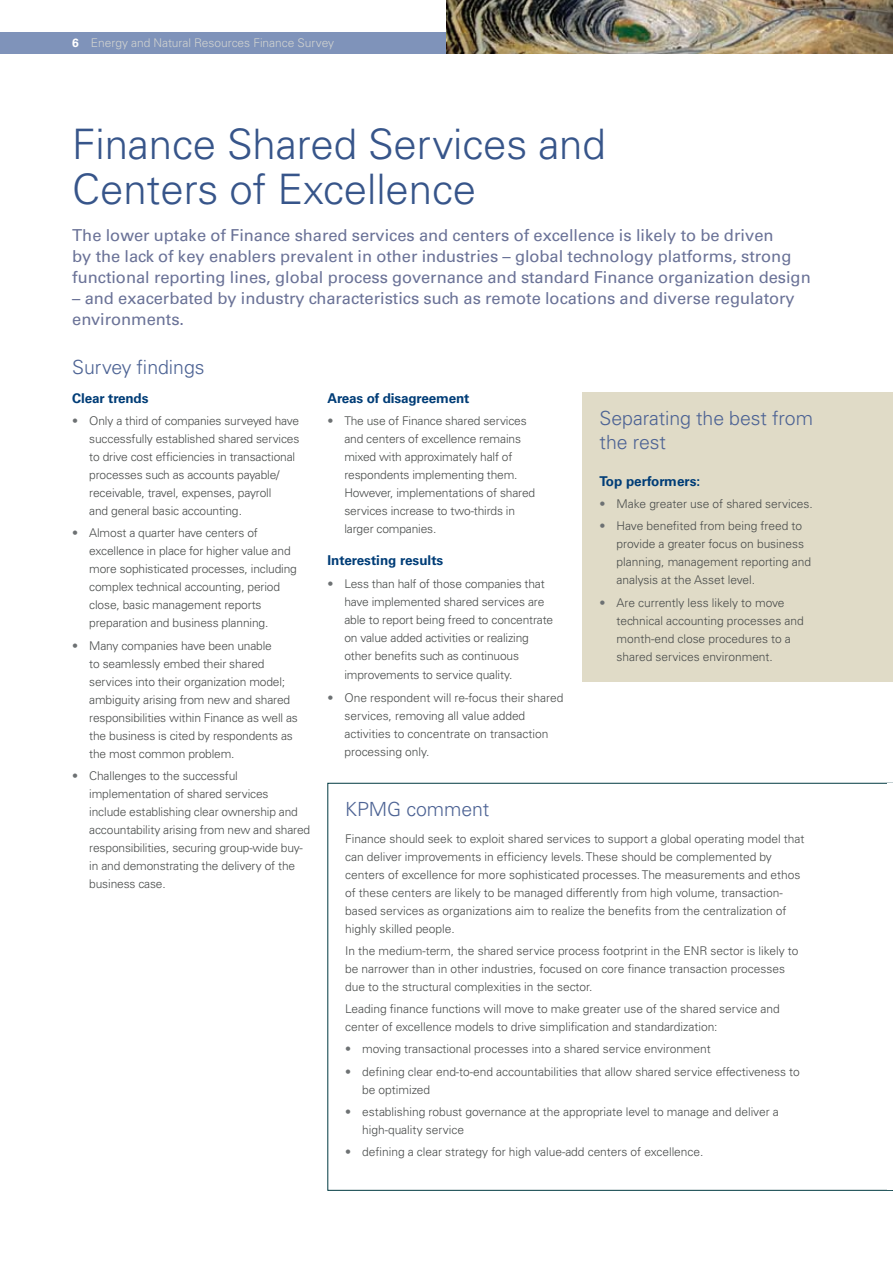
<style>
.page{position:relative;width:893px;height:1263px;background:#fff}
.page>*{position:absolute;margin:0;border:0;box-sizing:border-box;transform-origin:0 0}
.t1{font:300 42px/45px "Univers";letter-spacing:-.005em;color:#37558a}
.t2{font:300 19.5px/24px "Univers";letter-spacing:-.005em;color:#4d6394}
.t3{font:16.5px/21px "Univers";letter-spacing:-.005em;color:#6a7297}
.t4{font:700 13.5px "Univers";letter-spacing:-.01em;color:#003d77}
.t5{font:300 12px/18px "Univers";letter-spacing:-.005em;color:#494c4b}
.t6{font:300 12px "Univers";letter-spacing:-.005em;color:#d0d2d0}
.t7{font:300 12px/22.2px "Univers";color:#6d7173}
</style>
<div class="page">
<div style="left:0;top:32px;width:446px;height:21px;background:#7f93ba"></div>
<img style="left:446px;top:0;width:447px;height:53px">
<div style="left:583px;top:393px;width:310px;height:289px;background:#e0dbc7"></div>
<p class="t6" style="left:91px;top:36px;width:245px">Energy and Natural Resources Finance Survey</p>
<h1 class="t1" style="left:72px;top:121px;width:535px">Finance Shared Services and<br>Centers of Excellence</h1>
<p class="t3" style="left:72px;top:225px;width:740px">The lower uptake of Finance shared services and centers of excellence is likely to be driven<br>by the lack of key enablers prevalent in other industries – global technology platforms, strong functional reporting lines, global process governance and standard Finance organization design</p>
<h3 class="t3" style="left:72px;top:288px;width:724px">– and exacerbated by industry characteristics such as remote locations and diverse regulatory environments.</h3>
<h2 class="t2" style="left:72px;top:355px;width:134px">Survey findings</h2>
<p class="t4" style="left:72px;top:390px;width:78px">Clear trends</p>
<p class="t5" style="left:89px;top:412px;width:212px">Only a third of companies surveyed have successfully established shared services to drive cost efficiencies in transactional processes such as accounts payable/ receivable, travel, expenses, payroll<br>and general basic accounting.</p>
<p class="t5" style="left:89px;top:524px;width:209px">Almost a quarter have centers of excellence in place for higher value and more sophisticated processes, including complex technical accounting, period close, basic management reports preparation and business planning.</p>
<p class="t5" style="left:89px;top:636px;width:210px">Many companies have been unable<br>to seamlessly embed their shared services into their organization model; ambiguity arising from new and shared responsibilities within Finance as well as the business is cited by respondents as the most common problem.</p>
<p class="t5" style="left:89px;top:767px;width:222px">Challenges to the successful implementation of shared services<br>include establishing clear ownership and accountability arising from new and shared responsibilities, securing group-wide buy&shy;in and demonstrating the delivery of the business case.</p>
<p class="t7" style="left:72px;top:410px;width:7px">•</p>
<p class="t7" style="left:72px;top:522px;width:7px">•</p>
<p class="t7" style="left:72px;top:634px;width:7px">•</p>
<p class="t7" style="left:72px;top:765px;width:7px">•</p>
<p class="t4" style="left:327px;top:390px;width:144px">Areas of disagreement</p>
<p class="t5" style="left:344px;top:412px;width:192px">The use of Finance shared services and centers of excellence remains mixed with approximately half of respondents implementing them.<br>However, implementations of shared services increase to two-thirds in larger companies.</p>
<p class="t4" style="left:327px;top:553px;width:117px">Interesting results</p>
<p class="t5" style="left:344px;top:574px;width:210px">Less than half of those companies that have implemented shared services are able to report being freed to concentrate on value added activities or realizing other benefits such as continuous</p>
<p class="t5" style="left:344px;top:664px;width:220px;line-height:22.2px">improvements to service quality.<br>One respondent will re-focus their shared</p>
<p class="t5" style="left:344px;top:706px;width:205px">services, removing all value added activities to concentrate on transaction processing only.</p>
<p class="t7" style="left:327px;top:410px;width:7px">•</p>
<p class="t7" style="left:327px;top:572px;width:7px">•</p>
<p class="t7" style="left:327px;top:686px;width:7px">•</p>
<h2 class="t2" style="left:600px;top:406px;width:215px">Separating the best from the rest</h2>
<p class="t4" style="left:600px;top:473px;width:102px">Top performers:</p>
<p class="t5" style="left:617px;top:493px;width:198px;line-height:22.2px">Make greater use of shared services.<br>Have benefited from being freed to</p>
<p class="t5" style="left:617px;top:535px;width:196px">provide a greater focus on business planning, management reporting and analysis at the Asset level.</p>
<p class="t5" style="left:617px;top:593px;width:189px">Are currently less likely to move technical accounting processes and month-end close procedures to a shared services environment.</p>
<p class="t7" style="left:600px;top:493px;width:7px">• •</p>
<p class="t7" style="left:600px;top:591px;width:7px">•</p>
<h2 class="t2" style="left:345px;top:797px;width:146px">KPMG comment</h2>
<p class="t5" style="left:345px;top:829px;width:461px">Finance should seek to exploit shared services to support a global operating model that can deliver improvements in efficiency levels. These should be complemented by centers of excellence for more sophisticated processes. The measurements and ethos of these centers are likely to be managed differently from high volume, transaction&shy;based services as organizations aim to realize the benefits from the centralization of highly skilled people.</p>
<p class="t5" style="left:345px;top:942px;width:455px">In the medium-term, the shared service process footprint in the ENR sector is likely to be narrower than in other industries, focused on core finance transaction processes due to the structural complexities in the sector.</p>
<p class="t5" style="left:345px;top:1000px;width:436px">Leading finance functions will move to make greater use of the shared service and center of excellence models to drive simplification and standardization:</p>
<p class="t5" style="left:362px;top:1038px;width:439px;line-height:22.2px">moving transactional processes into a shared service environment<br>defining clear end-to-end accountabilities that allow shared service effectiveness to</p>
<p class="t5" style="left:362px;top:1078px;width:418px;line-height:22.2px">be optimized<br>establishing robust governance at the appropriate level to manage and deliver a</p>
<p class="t5" style="left:362px;top:1118px;width:343px;line-height:22.2px">high-quality service<br>defining a clear strategy for high value-add centers of excellence.</p>
<p class="t7" style="left:345px;top:1038px;width:7px">• •</p>
<p class="t7" style="left:345px;top:1100px;width:7px">•</p>
<p class="t7" style="left:345px;top:1141px;width:7px">•</p>
</div>
